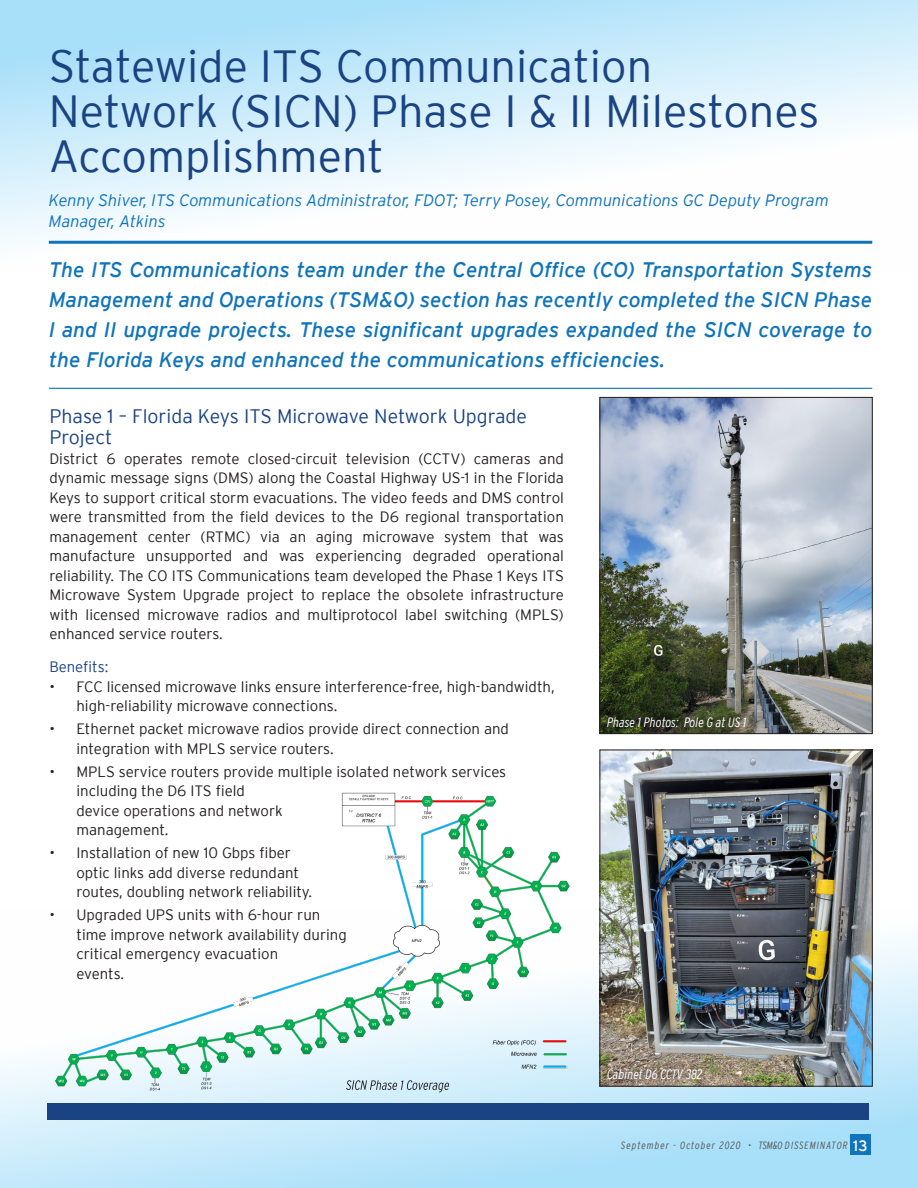
<style>
.page{position:relative;width:918px;height:1188px;background:#fff}
.page>*{position:absolute;margin:0;border:0;box-sizing:border-box;transform-origin:0 0}
.Header_-_Article_Tit{font:300 45px/45px "Interstate";color:#1a4383}
.Intro_Paragraph{font:italic 21px/30px "Interstate";color:#1074bc;text-align:justify}
.Subhead{font:300 19.5px/21px "Interstate";color:#1a4383}
.Byline_-_Author_Name{font:italic 300 16.5px/21px "Interstate";color:#1074bc}
.Body_Copy{font:300 15px/19.5px "Interstate";color:#231f20}
.Subhead_-_Second_Lev{font:300 15px "Interstate";letter-spacing:-.005em;color:#1a4383}
.t1{font:italic 300 condensed 13.5px "Interstate";color:#fff}
.t2{font:italic 300 condensed 10.5px "Interstate";letter-spacing:.1em;color:#57585a}
.s1{font-weight:400;font-style:normal;font-stretch:normal;font-size:15px;color:#fff}
</style>
<div class="page">
<svg style="left:0;top:909px;width:918px;height:279px"></svg>
<svg style="left:0;top:0;width:918px;height:244px"></svg>
<hr style="left:49px;top:241px;width:823px;height:3px;background:#1074bc">
<hr style="left:49px;top:388px;width:823px;height:1px;background:#1074bc">
<img style="left:602px;top:399px;width:269px;height:333px">
<div style="left:600px;top:397px;width:273px;height:337px;border:1px solid #231f20"></div>
<img style="left:602px;top:752px;width:269px;height:333px">
<div style="left:600px;top:750px;width:273px;height:337px;border:1px solid #231f20"></div>
<img style="left:38px;top:792px;width:534px;height:313px">
<div style="left:600px;top:1061px;width:110px;height:26px;background:#231f20;opacity:.75"></div>
<svg style="left:346px;top:1080px;width:103px;height:12px"></svg>
<div style="left:600px;top:710px;width:154px;height:24px;background:#231f20;opacity:.75"></div>
<div style="left:850px;top:1135px;width:21px;height:20px;background:#1074bc"></div>
<div style="left:47px;top:1103px;width:822px;height:17px;background:#1a4383"></div>
<p class="Header_-_Article_Tit" style="left:49px;top:43px;width:772px">Statewide ITS Communication<br>Network (SICN) Phase I &amp; II Milestones<br>Accomplishment</p>
<p class="Byline_-_Author_Name" style="left:49px;top:190px;width:782px">Kenny Shiver, ITS Communications Administrator, FDOT; Terry Posey, Communications GC Deputy Program<br>Manager, Atkins</p>
<p class="Intro_Paragraph" style="left:49px;top:255px;width:825px">The ITS Communications team under the Central Office (CO) Transportation Systems Management and Operations (TSM&amp;O) section has recently completed the SICN Phase I and II upgrade projects. These significant upgrades expanded the SICN coverage to the Florida Keys and enhanced the communications efficiencies.</p>
<p class="Subhead" style="left:49px;top:406px;width:479px">Phase 1 – Florida Keys ITS Microwave Network Upgrade<br>Project</p>
<p class="Body_Copy" style="left:49px;top:449px;width:516px;text-align:justify">District 6 operates remote closed-circuit television (CCTV) cameras and dynamic message signs (DMS) along the Coastal Highway US-1 in the Florida Keys to support critical storm evacuations. The video feeds and DMS control were transmitted from the field devices to the D6 regional transportation management center (RTMC) via an aging microwave system that was manufacture unsupported and was experiencing degraded operational reliability. The CO ITS Communications team developed the Phase 1 Keys ITS Microwave System Upgrade project to replace the obsolete infrastructure with licensed microwave radios and multiprotocol label switching (MPLS) enhanced service routers.</p>
<p class="Subhead_-_Second_Lev" style="left:49px;top:658px;width:60px">Benefits:</p>
<p class="Body_Copy" style="left:76px;top:677px;width:480px;text-indent:-27px">• FCC licensed microwave links ensure interference-free, high-bandwidth, high-reliability microwave connections.</p>
<p class="Body_Copy" style="left:76px;top:719px;width:434px;text-indent:-27px">• Ethernet packet microwave radios provide direct connection and integration with MPLS service routers.</p>
<p class="Body_Copy" style="left:76px;top:762px;width:431px;text-indent:-27px">• MPLS service routers provide multiple isolated network services including the D6 ITS field<br>device operations and network<br>management.</p>
<p class="Body_Copy" style="left:76px;top:843px;width:237px;text-indent:-27px">• Installation of new 10 Gbps fiber optic links add diverse redundant routes, doubling network reliability.</p>
<p class="Body_Copy" style="left:76px;top:905px;width:272px;text-indent:-27px">• Upgraded UPS units with 6-hour run time improve network availability during critical emergency evacuation<br>events.</p>
<p class="t1" style="left:607px;top:715px;width:141px">Phase 1 Photos: Pole G at US 1</p>
<p class="t1" style="left:607px;top:1067px;width:97px">Cabinet D6 CCTV 382</p>
<p class="t2" style="left:621px;top:1139px;width:248px">September - October 2020 • TSM&amp;O DISSEMINATOR <span class="s1">13</span></p>
</div>
